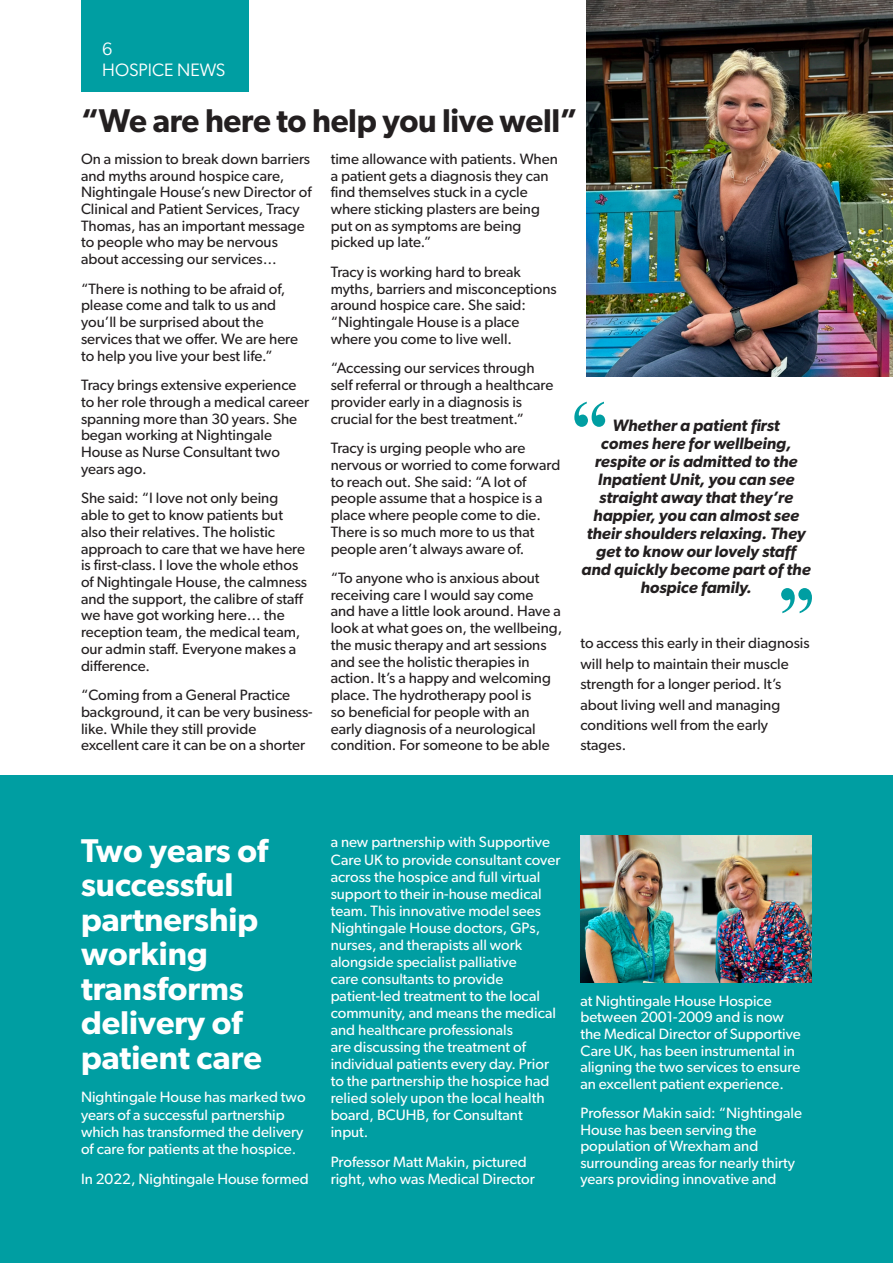
<style>
.page{position:relative;width:893px;height:1263px;background:#fff}
.page>*{position:absolute;margin:0;border:0;box-sizing:border-box;transform-origin:0 0}
.Heading_White{font:600 33px/34.5px "Gibson";color:#fff}
.Heading{font:600 33px "Gibson";letter-spacing:-.01em;color:#231f20}
.Page_Header_Left{font:18px "Gibson";color:#fff}
.t1{font:italic 600 16.5px/18px "Gibson";color:#231f20;text-align:center}
.Body_Text{font:15px/16.8px "Gibson";color:#231f20}
.Body_Text_White{font:15px/17.1px "Gibson";color:#fff}
</style>
<div class="page">
<div style="left:0;top:776px;width:893px;height:487px;background:#009ea2"></div>
<div style="left:81px;top:0;width:167px;height:91px;background:#009ea2"></div>
<img style="left:587px;top:0;width:306px;height:376px">
<svg style="left:574px;top:402px;width:31px;height:25px"></svg>
<svg style="left:781px;top:588px;width:31px;height:25px"></svg>
<img style="left:580px;top:835px;width:232px;height:148px">
<p class="Page_Header_Left" style="left:102px;top:38px;width:12px">6</p>
<p class="Page_Header_Left" style="left:102px;top:59px;width:125px">HOSPICE NEWS</p>
<p class="Heading" style="left:81px;top:101px;width:499px">“We are here to help you live well”</p>
<p class="Body_Text" style="left:81px;top:150px;width:232px">On a mission to break down barriers and myths around hospice care,<br>Nightingale House’s new Director of<br>Clinical and Patient Services, Tracy<br>Thomas, has an important message to people who may be nervous about accessing our services…</p>
<p class="Body_Text" style="left:81px;top:280px;width:219px">“There is nothing to be afraid of, please come and talk to us and you’ll be surprised about the services that we offer. We are here to help you live your best life.”</p>
<p class="Body_Text" style="left:81px;top:376px;width:230px">Tracy brings extensive experience to her role through a medical career spanning more than 30 years. She began working at Nightingale<br>House as Nurse Consultant two years ago.</p>
<p class="Body_Text" style="left:81px;top:489px;width:228px">She said: “I love not only being able to get to know patients but also their relatives. The holistic approach to care that we have here is first-class. I love the whole ethos of Nightingale House, the calmness and the support, the calibre of staff we have got working here… the reception team, the medical team, our admin staff. Everyone makes a difference.</p>
<p class="Body_Text" style="left:81px;top:686px;width:233px">“Coming from a General Practice background, it can be very business&shy;like. While they still provide excellent care it can be on a shorter</p>
<p class="Body_Text" style="left:331px;top:150px;width:229px">time allowance with patients. When a patient gets a diagnosis they can find themselves stuck in a cycle where sticking plasters are being put on as symptoms are being picked up late.”</p>
<p class="Body_Text" style="left:331px;top:263px;width:228px">Tracy is working hard to break myths, barriers and misconceptions around hospice care. She said: “Nightingale House is a place where you come to live well.</p>
<p class="Body_Text" style="left:331px;top:360px;width:224px">“Accessing our services through self referral or through a healthcare provider early in a diagnosis is crucial for the best treatment.”</p>
<p class="Body_Text" style="left:331px;top:439px;width:231px">Tracy is urging people who are nervous or worried to come forward to reach out. She said: “A lot of people assume that a hospice is a place where people come to die.<br>There is so much more to us that people aren’t always aware of.</p>
<p class="Body_Text" style="left:331px;top:569px;width:233px">“To anyone who is anxious about receiving care I would say come<br>and have a little look around. Have a look at what goes on, the wellbeing, the music therapy and art sessions and see the holistic therapies in action. It’s a happy and welcoming place. The hydrotherapy pool is<br>so beneficial for people with an early diagnosis of a neurological condition. For someone to be able</p>
<p class="t1" style="left:582px;top:416px;width:231px">Whether a patient first<br>comes here for wellbeing, respite or is admitted to the<br>Inpatient Unit, you can see straight away that they’re happier, you can almost see their shoulders relaxing. They get to know our lovely staff and quickly become part of the hospice family.</p>
<p class="Body_Text" style="left:580px;top:633px;width:231px;line-height:20.4px">to access this early in their diagnosis will help to maintain their muscle strength for a longer period. It’s about living well and managing conditions well from the early stages.</p>
<p class="Heading_White" style="left:81px;top:832px;width:188px">Two years of successful partnership working transforms delivery of patient care</p>
<p class="Body_Text_White" style="left:81px;top:1088px;width:226px">Nightingale House has marked two years of a successful partnership which has transformed the delivery of care for patients at the hospice.</p>
<p class="Body_Text_White" style="left:81px;top:1170px;width:229px">In 2022, Nightingale House formed</p>
<p class="Body_Text_White" style="left:331px;top:833px;width:231px">a new partnership with Supportive<br>Care UK to provide consultant cover across the hospice and full virtual support to their in-house medical team. This innovative model sees<br>Nightingale House doctors, GPs, nurses, and therapists all work alongside specialist palliative<br>care consultants to provide patient-led treatment to the local community, and means the medical and healthcare professionals<br>are discussing the treatment of individual patients every day. Prior to the partnership the hospice had relied solely upon the local health board, BCUHB, for Consultant input.</p>
<p class="Body_Text_White" style="left:331px;top:1153px;width:206px">Professor Matt Makin, pictured right, who was Medical Director</p>
<p class="Body_Text_White" style="left:580px;top:992px;width:222px;line-height:16.5px">at Nightingale House Hospice between 2001-2009 and is now the Medical Director of Supportive<br>Care UK, has been instrumental in aligning the two services to ensure an excellent patient experience.</p>
<p class="Body_Text_White" style="left:580px;top:1104px;width:223px;line-height:16.5px">Professor Makin said: “Nightingale<br>House has been serving the population of Wrexham and surrounding areas for nearly thirty years providing innovative and</p>
</div>
